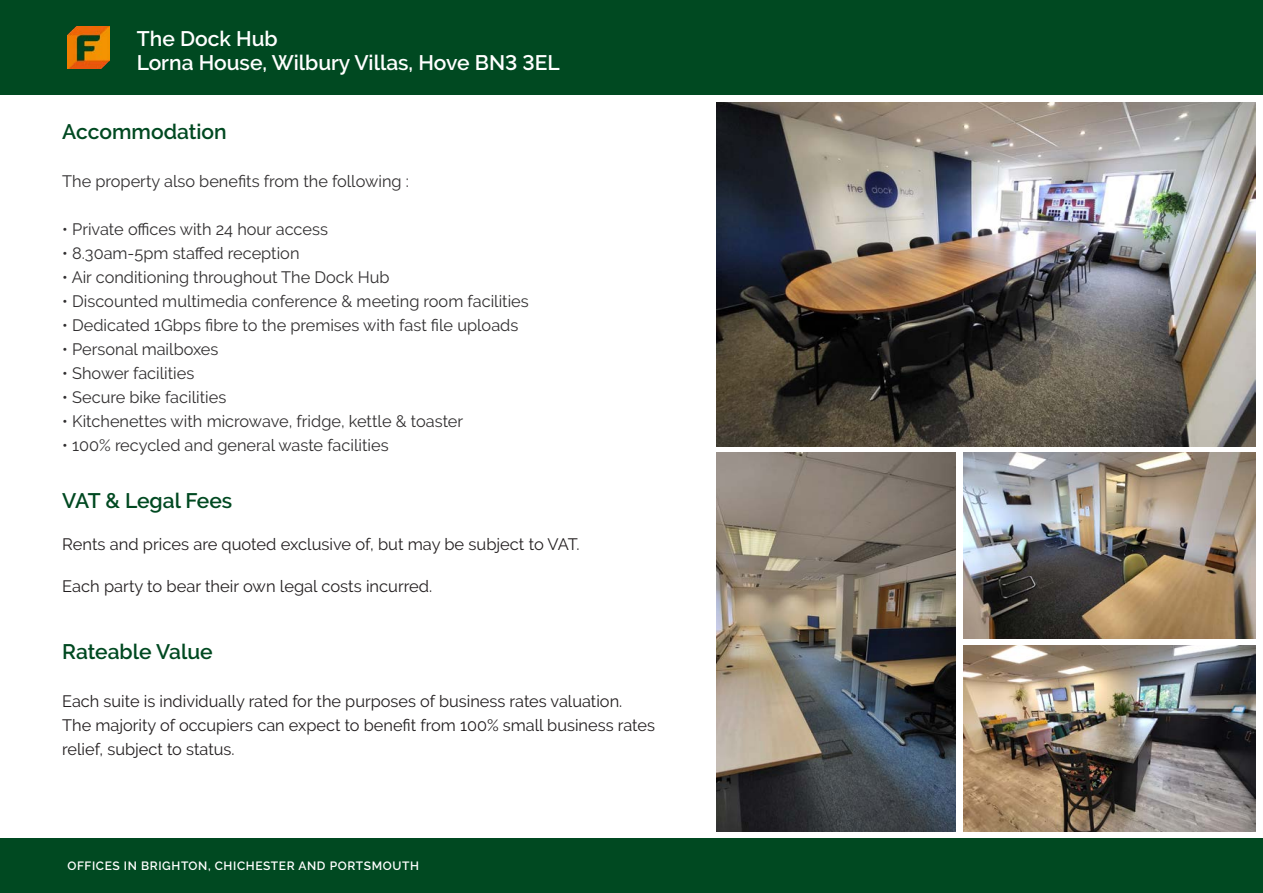
<style>
.page{position:relative;width:1263px;height:893px;background:#fff}
.page>*{position:absolute;margin:0;border:0;box-sizing:border-box;transform-origin:0 0}
.t1{font:600 21px "Raleway";color:#fff}
.Flude_-_Sub_Header{font:600 21px "Raleway";color:#004921}
.Flude_-_Standard_Paragraph_Text{font:600 21px "Raleway";color:#004921}
.Flude_-_Standard_Paragraph_Text-2{font:16.5px "Raleway";color:#312f30}
.Flude_-_Standard_Paragraph_Text-3{font:16.5px/24px "Raleway";color:#231f20}
.t2{font:600 15px "Raleway";color:#fff}
.t3{font:600 12px "Raleway";letter-spacing:.05em;color:#fff}
</style>
<div class="page">
<div style="left:0;top:0;width:1263px;height:95px;background:#004921"></div>
<div style="left:0;top:838px;width:1263px;height:55px;background:#004921"></div>
<img style="left:717px;top:102px;width:539px;height:344px">
<img style="left:963px;top:453px;width:293px;height:186px">
<img style="left:717px;top:453px;width:239px;height:378px">
<img style="left:963px;top:645px;width:293px;height:186px">
<p class="t2" style="left:137px;top:26px;width:199px">Long Leasehold Investment</p>
<p class="t1" style="left:137px;top:27px;width:142px">The Dock Hub</p>
<p class="t1" style="left:137px;top:51px;width:424px">Lorna House, Wilbury Villas, Hove BN3 3EL</p>
<p class="Flude_-_Sub_Header" style="left:62px;top:119px;width:166px">Accommodation</p>
<p class="Flude_-_Standard_Paragraph_Text-2" style="left:62px;top:171px;width:348px">The property also benefits from the following :</p>
<p class="Flude_-_Standard_Paragraph_Text-2" style="left:62px;top:219px;width:267px">• Private offices with 24 hour access</p>
<p class="Flude_-_Standard_Paragraph_Text-2" style="left:62px;top:243px;width:239px">• 8.30am-5pm staffed reception</p>
<p class="Flude_-_Standard_Paragraph_Text-2" style="left:62px;top:267px;width:329px">• Air conditioning throughout The Dock Hub</p>
<p class="Flude_-_Standard_Paragraph_Text-2" style="left:62px;top:291px;width:468px">• Discounted multimedia conference &amp; meeting room facilities</p>
<p class="Flude_-_Standard_Paragraph_Text-2" style="left:62px;top:315px;width:458px">• Dedicated 1Gbps fibre to the premises with fast file uploads</p>
<p class="Flude_-_Standard_Paragraph_Text-2" style="left:62px;top:339px;width:158px">• Personal mailboxes</p>
<p class="Flude_-_Standard_Paragraph_Text-2" style="left:62px;top:363px;width:134px">• Shower facilities</p>
<p class="Flude_-_Standard_Paragraph_Text-2" style="left:62px;top:387px;width:166px">• Secure bike facilities</p>
<p class="Flude_-_Standard_Paragraph_Text-2" style="left:62px;top:411px;width:402px">• Kitchenettes with microwave, fridge, kettle &amp; toaster</p>
<p class="Flude_-_Standard_Paragraph_Text-2" style="left:62px;top:435px;width:328px">• 100% recycled and general waste facilities</p>
<p class="Flude_-_Standard_Paragraph_Text" style="left:62px;top:488px;width:172px">VAT &amp; Legal Fees</p>
<p class="Flude_-_Standard_Paragraph_Text-3" style="left:62px;top:532px;width:519px">Rents and prices are quoted exclusive of, but may be subject to VAT.</p>
<p class="Flude_-_Standard_Paragraph_Text-3" style="left:62px;top:574px;width:371px">Each party to bear their own legal costs incurred.</p>
<p class="Flude_-_Sub_Header" style="left:62px;top:640px;width:152px">Rateable Value</p>
<p class="Flude_-_Standard_Paragraph_Text-3" style="left:62px;top:689px;width:561px">Each suite is individually rated for the purposes of business rates valuation.</p>
<p class="Flude_-_Standard_Paragraph_Text-3" style="left:62px;top:713px;width:594px">The majority of occupiers can expect to benefit from 100% small business rates relief, subject to status.</p>
<p class="t3" style="left:67px;top:858px;width:353px">OFFICES IN BRIGHTON, CHICHESTER AND PORTSMOUTH</p>
</div>
